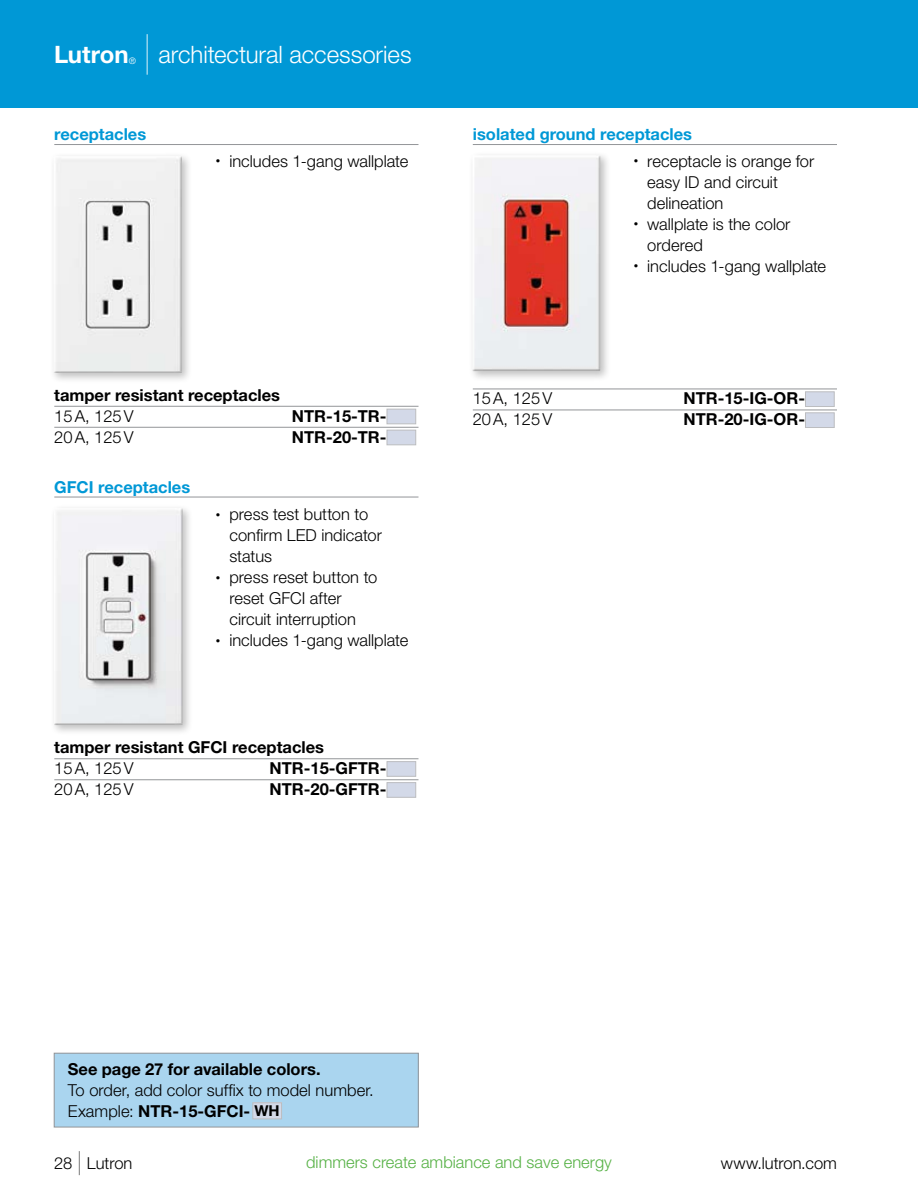
<style>
.page{position:relative;width:918px;height:1188px;background:#fff}
.page>*{position:absolute;margin:0;border:0;box-sizing:border-box;transform-origin:0 0}
.t1{font:300 24px "Helvetica Neue LT Std";letter-spacing:-.005em;color:#fff}
.t2{font:700 24px "Helvetica Neue LT Std";letter-spacing:-.005em;color:#fff}
.t3{font:300 16.5px/21px "Helvetica Neue LT Std";color:#000}
.t4{font:700 16.5px "Helvetica Neue LT Std";color:#000}
.t5{font:700 16.5px "Helvetica Neue LT Std";color:#0098d6}
.t6{font:300 16.5px "Helvetica Neue LT Std";color:#56b145}
.t7{font:300 9px "Helvetica Neue LT Std";color:#fff}
.s1{font-weight:200;font-size:40.5px}
.s2{font-size:9px}
.s3{font-weight:700}
.s4{font-weight:700;font-size:15px}
.s5{font-weight:200;font-size:24px}
</style>
<div class="page">
<div style="left:0;top:0;width:918px;height:108px;background:#0098d6"></div>
<hr style="left:54px;top:144px;width:364px;height:1px;background:#939598">
<hr style="left:54px;top:406px;width:364px;height:1px;background:#939598">
<hr style="left:54px;top:427px;width:364px;height:1px;background:#939598">
<div style="left:387px;top:409px;width:29px;height:15px;background:#d3d9e8;border:1px solid #bcbdc0"></div>
<div style="left:387px;top:430px;width:29px;height:15px;background:#d3d9e8;border:1px solid #bcbdc0"></div>
<div style="left:49px;top:152px;width:144px;height:232px;background:#000;opacity:.25"></div>
<img style="left:54px;top:156px;width:128px;height:217px">
<hr style="left:473px;top:144px;width:364px;height:1px;background:#939598">
<hr style="left:473px;top:389px;width:364px;height:1px;background:#939598">
<hr style="left:473px;top:410px;width:364px;height:1px;background:#939598">
<div style="left:805px;top:391px;width:30px;height:16px;background:#d3d9e8;border:1px solid #bcbdc0"></div>
<div style="left:805px;top:412px;width:30px;height:16px;background:#d3d9e8;border:1px solid #bcbdc0"></div>
<div style="left:468px;top:151px;width:143px;height:232px;background:#000;opacity:.25"></div>
<img style="left:472px;top:155px;width:128px;height:216px">
<div style="left:54px;top:1053px;width:364px;height:74px;background:#aad5ef"></div>
<div style="left:253px;top:1103px;width:29px;height:16px;background:#d3d9e8"></div>
<div style="left:252px;top:1102px;width:30px;height:17px;border:1px solid #bcbdc0"></div>
<div style="left:54px;top:1053px;width:364px;height:74px;border:1px solid #939598"></div>
<div style="left:50px;top:503px;width:144px;height:233px;background:#000;opacity:.25"></div>
<img style="left:54px;top:508px;width:129px;height:217px">
<hr style="left:54px;top:497px;width:364px;height:1px;background:#939598">
<hr style="left:54px;top:759px;width:364px;height:1px;background:#939598">
<hr style="left:54px;top:780px;width:364px;height:1px;background:#939598">
<div style="left:387px;top:761px;width:29px;height:16px;background:#d3d9e8;border:1px solid #bcbdc0"></div>
<div style="left:387px;top:782px;width:29px;height:16px;background:#d3d9e8;border:1px solid #bcbdc0"></div>
<h1 class="t2" style="left:54px;top:40px;width:76px">Lutron</h1>
<p class="t7" style="left:129px;top:55px;width:9px">®</p>
<h1 class="t1" style="left:143px;top:40px;width:270px"><span class="s1">|</span> architectural accessories</h1>
<p class="t5" style="left:54px;top:124px;width:93px">receptacles</p>
<p class="t3" style="left:216px;top:150px;width:194px"><span class="s2">•</span> includes 1-gang wallplate</p>
<p class="t4" style="left:54px;top:384px;width:227px">tamper resistant receptacles</p>
<p class="t3" style="left:54px;top:405px;width:81px">15A, 125V</p>
<p class="t4" style="left:292px;top:405px;width:96px">NTR-15-TR-</p>
<p class="t3" style="left:54px;top:426px;width:81px">20A, 125V</p>
<p class="t4" style="left:292px;top:426px;width:96px">NTR-20-TR-</p>
<p class="t5" style="left:54px;top:476px;width:137px">GFCI receptacles</p>
<p class="t3" style="left:229px;top:503px;width:154px;text-indent:-13px"><span class="s2">•</span> press test button to confirm LED indicator status</p>
<p class="t3" style="left:229px;top:566px;width:149px;text-indent:-13px"><span class="s2">•</span> press reset button to reset GFCI after circuit interruption</p>
<p class="t3" style="left:216px;top:629px;width:194px"><span class="s2">•</span> includes 1-gang wallplate</p>
<p class="t4" style="left:54px;top:737px;width:271px">tamper resistant GFCI receptacles</p>
<p class="t3" style="left:54px;top:757px;width:81px">15A, 125V</p>
<p class="t4" style="left:270px;top:758px;width:119px">NTR-15-GFTR-</p>
<p class="t3" style="left:54px;top:778px;width:81px">20A, 125V</p>
<p class="t4" style="left:270px;top:779px;width:119px">NTR-20-GFTR-</p>
<p class="t5" style="left:473px;top:124px;width:221px">isolated ground receptacles</p>
<p class="t3" style="left:647px;top:150px;width:169px;text-indent:-13px"><span class="s2">•</span> receptacle is orange for easy ID and circuit delineation</p>
<p class="t3" style="left:647px;top:213px;width:145px;text-indent:-13px"><span class="s2">•</span> wallplate is the color ordered</p>
<p class="t3" style="left:634px;top:255px;width:194px"><span class="s2">•</span> includes 1-gang wallplate</p>
<p class="t3" style="left:473px;top:388px;width:81px">15A, 125V</p>
<p class="t4" style="left:684px;top:388px;width:123px">NTR-15-IG-OR-</p>
<p class="t3" style="left:473px;top:409px;width:81px">20A, 125V</p>
<p class="t4" style="left:684px;top:409px;width:123px">NTR-20-IG-OR-</p>
<p class="t4" style="left:68px;top:1059px;width:254px">See page 27 for available colors.</p>
<p class="t3" style="left:68px;top:1079px;width:307px">To order, add color suffix to model number.<br>Example: <span class="s3">NTR-15-GFCI-</span> <span class="s4">WH</span></p>
<p class="t3" style="left:54px;top:1152px;width:80px">28 <span class="s5">|</span> Lutron</p>
<p class="t6" style="left:306px;top:1152px;width:307px">dimmers create ambiance and save energy</p>
<p class="t3" style="left:721px;top:1152px;width:118px">www.lutron.com</p>
</div>
